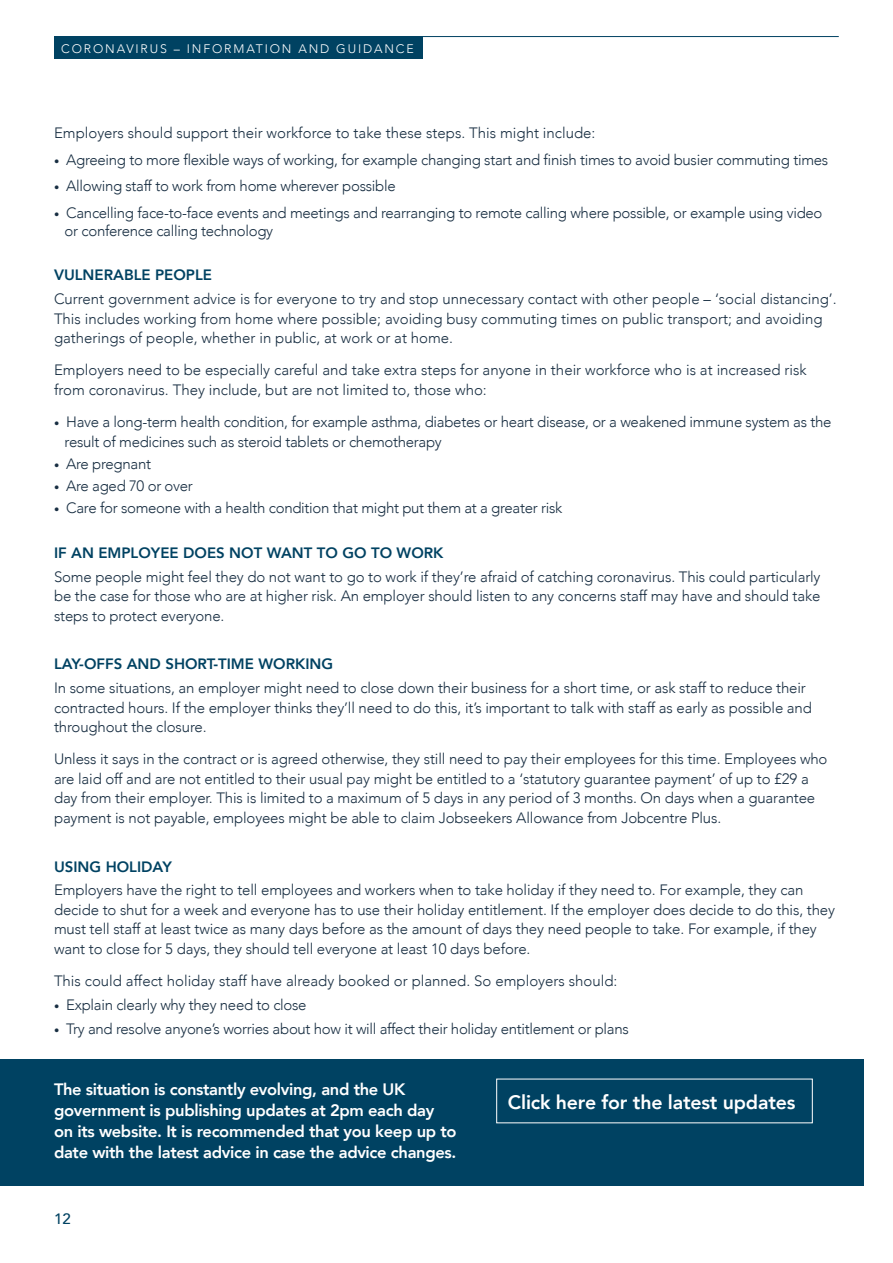
<style>
.page{position:relative;width:893px;height:1263px;background:#fff}
.page>*{position:absolute;margin:0;border:0;box-sizing:border-box;transform-origin:0 0}
.t1{font:800 19.5px "Avenir";letter-spacing:-.01em;color:#fff}
.t2{font:800 16.5px/21px "Avenir";letter-spacing:-.02em;color:#fff}
.t3{font:300 15px/19.5px "Avenir";letter-spacing:-.01em;color:#182e42}
.t4{font:800 15px "Avenir";color:#004262}
.t5{font:500 15px "Avenir";color:#004262}
.t6{font:300 12.3px "Avenir";letter-spacing:.15em;color:#fff}
.s1{font-weight:400}
.s2{font-size:10.5px}
</style>
<div class="page">
<hr style="left:54px;top:36px;width:785px;height:1px;background:#004262">
<div style="left:54px;top:36px;width:368px;height:23px;background:#004262"></div>
<div style="left:0;top:1059px;width:863px;height:127px;background:#004262"></div>
<p class="t6" style="left:61px;top:41px;width:354px">CORONAVIRUS <span class="s1">–</span> INFORMATION AND GUIDANCE</p>
<p class="t3" style="left:54px;top:123px;width:543px">Employers should support their workforce to take these steps. This might include:</p>
<p class="t3" style="left:54px;top:150px;width:776px"><span class="s2">•</span> Agreeing to more flexible ways of working, for example changing start and finish times to avoid busier commuting times</p>
<p class="t3" style="left:54px;top:176px;width:343px"><span class="s2">•</span> Allowing staff to work from home wherever possible</p>
<p class="t3" style="left:65px;top:204px;width:759px;line-height:18px;text-indent:-11px"><span class="s2">•</span> Cancelling face-to-face events and meetings and rearranging to remote calling where possible, or example using video or conference calling technology</p>
<p class="t4" style="left:54px;top:263px;width:160px">VULNERABLE PEOPLE</p>
<p class="t3" style="left:54px;top:289px;width:784px">Current government advice is for everyone to try and stop unnecessary contact with other people – ‘social distancing’.<br>This includes working from home where possible; avoiding busy commuting times on public transport; and avoiding gatherings of people, whether in public, at work or at home.</p>
<p class="t3" style="left:54px;top:360px;width:754px">Employers need to be especially careful and take extra steps for anyone in their workforce who is at increased risk from coronavirus. They include, but are not limited to, those who:</p>
<p class="t3" style="left:65px;top:412px;width:768px;text-indent:-11px"><span class="s2">•</span> Have a long-term health condition, for example asthma, diabetes or heart disease, or a weakened immune system as the result of medicines such as steroid tablets or chemotherapy</p>
<p class="t3" style="left:54px;top:454px;width:99px"><span class="s2">•</span> Are pregnant</p>
<p class="t3" style="left:54px;top:476px;width:140px"><span class="s2">•</span> Are aged 70 or over</p>
<p class="t3" style="left:54px;top:498px;width:510px"><span class="s2">•</span> Care for someone with a health condition that might put them at a greater risk</p>
<p class="t4" style="left:54px;top:541px;width:391px">IF AN EMPLOYEE DOES NOT WANT TO GO TO WORK</p>
<p class="t3" style="left:54px;top:567px;width:768px;text-align:justify">Some people might feel they do not want to go to work if they’re afraid of catching coronavirus. This could particularly be the case for those who are at higher risk. An employer should listen to any concerns staff may have and should take steps to protect everyone.</p>
<p class="t4" style="left:54px;top:652px;width:281px">LAY-OFFS AND SHORT-TIME WORKING</p>
<p class="t3" style="left:54px;top:678px;width:759px">In some situations, an employer might need to close down their business for a short time, or ask staff to reduce their contracted hours. If the employer thinks they’ll need to do this, it’s important to talk with staff as early as possible and throughout the closure.</p>
<p class="t3" style="left:54px;top:749px;width:775px">Unless it says in the contract or is agreed otherwise, they still need to pay their employees for this time. Employees who are laid off and are not entitled to their usual pay might be entitled to a ‘statutory guarantee payment’ of up to £29 a day from their employer. This is limited to a maximum of 5 days in any period of 3 months. On days when a guarantee payment is not payable, employees might be able to claim Jobseekers Allowance from Jobcentre Plus.</p>
<p class="t4" style="left:54px;top:855px;width:119px">USING HOLIDAY</p>
<p class="t3" style="left:54px;top:880px;width:782px">Employers have the right to tell employees and workers when to take holiday if they need to. For example, they can decide to shut for a week and everyone has to use their holiday entitlement. If the employer does decide to do this, they must tell staff at least twice as many days before as the amount of days they need people to take. For example, if they want to close for 5 days, they should tell everyone at least 10 days before.</p>
<p class="t3" style="left:54px;top:971px;width:565px">This could affect holiday staff have already booked or planned. So employers should:</p>
<p class="t3" style="left:54px;top:995px;width:254px"><span class="s2">•</span> Explain clearly why they need to close</p>
<p class="t3" style="left:54px;top:1019px;width:576px"><span class="s2">•</span> Try and resolve anyone’s worries about how it will affect their holiday entitlement or plans</p>
<p class="t2" style="left:54px;top:1079px;width:404px">The situation is constantly evolving, and the UK government is publishing updates at 2pm each day on its website. It is recommended that you keep up to date with the latest advice in case the advice changes.</p>
<h1 class="t1" style="left:508px;top:1086px;width:289px">Click here for the latest updates</h1>
<p class="t5" style="left:54px;top:1206px;width:18px">12</p>
</div>
